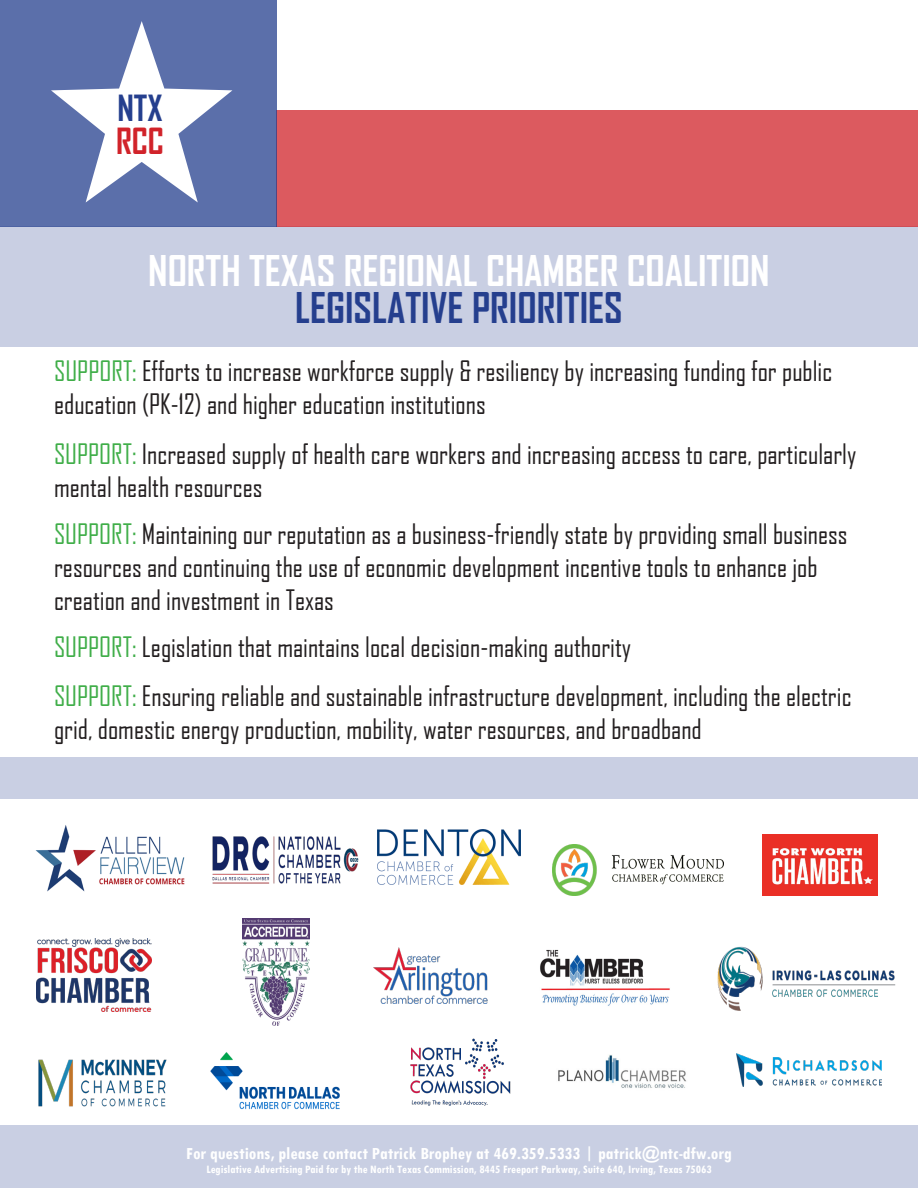
<style>
.page{position:relative;width:918px;height:1188px;background:#fff}
.page>*{position:absolute;margin:0;border:0;box-sizing:border-box;transform-origin:0 0}
.t1{font:700 40.5px "Agency FB";color:#fff}
.t2{font:700 40.5px "Agency FB";color:#253f8e}
.t3{font:700 34.5px "Agency FB";color:#253f8e}
.t4{font:700 34.5px "Agency FB";color:#d1232a}
.t5{font:27px/33px "Agency FB";color:#231f20}
.t6{font:700 condensed 18px "Tw Cen";color:#fff}
.t7{font:700 condensed 12px "Tw Cen";color:#fff}
.s1{color:#40ae49}
</style>
<div class="page">
<div style="left:0;top:226px;width:918px;height:120px;background:#c9cfe3"></div>
<div style="left:277px;top:110px;width:641px;height:117px;background:#dc5a5f"></div>
<div style="left:0;top:0;width:276px;height:227px;background:#5b6faa"></div>
<svg style="left:51px;top:21px;width:181px;height:181px"></svg>
<img style="left:737px;top:1054px;width:145px;height:33px">
<div style="left:0;top:758px;width:918px;height:41px;background:#c9cfe3"></div>
<img style="left:35px;top:825px;width:150px;height:67px">
<img style="left:212px;top:836px;width:147px;height:48px">
<img style="left:553px;top:845px;width:171px;height:50px">
<img style="left:762px;top:835px;width:116px;height:60px">
<img style="left:37px;top:938px;width:114px;height:74px">
<img style="left:242px;top:919px;width:68px;height:106px">
<img style="left:373px;top:948px;width:115px;height:56px">
<img style="left:540px;top:949px;width:130px;height:57px">
<img style="left:718px;top:946px;width:178px;height:65px">
<img style="left:38px;top:1059px;width:129px;height:48px">
<img style="left:210px;top:1052px;width:130px;height:57px">
<img style="left:410px;top:1038px;width:101px;height:68px">
<img style="left:558px;top:1055px;width:128px;height:33px">
<img style="left:378px;top:830px;width:142px;height:54px">
<div style="left:0;top:1125px;width:918px;height:63px;background:#c9cfe3"></div>
<p class="t3" style="left:117px;top:87px;width:47px">NTX</p>
<p class="t4" style="left:116px;top:120px;width:50px">RCC</p>
<p class="t1" style="left:148px;top:245px;width:623px">NORTH TEXAS REGIONAL CHAMBER COALITION</p>
<p class="t2" style="left:295px;top:282px;width:329px">LEGISLATIVE PRIORITIES</p>
<p class="t5" style="left:54px;top:354px;width:780px"><span class="s1">SUPPORT:</span> Efforts to increase workforce supply &amp; resiliency by increasing funding for public education (PK-12) and higher education institutions</p>
<p class="t5" style="left:54px;top:437px;width:804px"><span class="s1">SUPPORT:</span> Increased supply of health care workers and increasing access to care, particularly mental health resources</p>
<p class="t5" style="left:54px;top:517px;width:795px"><span class="s1">SUPPORT:</span> Maintaining our reputation as a business-friendly state by providing small business resources and continuing the use of economic development incentive tools to enhance job creation and investment in Texas</p>
<p class="t5" style="left:54px;top:630px;width:579px"><span class="s1">SUPPORT:</span> Legislation that maintains local decision-making authority</p>
<p class="t5" style="left:54px;top:679px;width:799px"><span class="s1">SUPPORT:</span> Ensuring reliable and sustainable infrastructure development, including the electric grid, domestic energy production, mobility, water resources, and broadband</p>
<p class="t6" style="left:186px;top:1142px;width:547px">For questions, please contact Patrick Brophey at 469.359.5333 | patrick@ntc-dfw.org</p>
<p class="t7" style="left:206px;top:1162px;width:507px">Legislative Advertising Paid for by the North Texas Commission, 8445 Freeport Parkway, Suite 640, Irving, Texas 75063</p>
</div>
